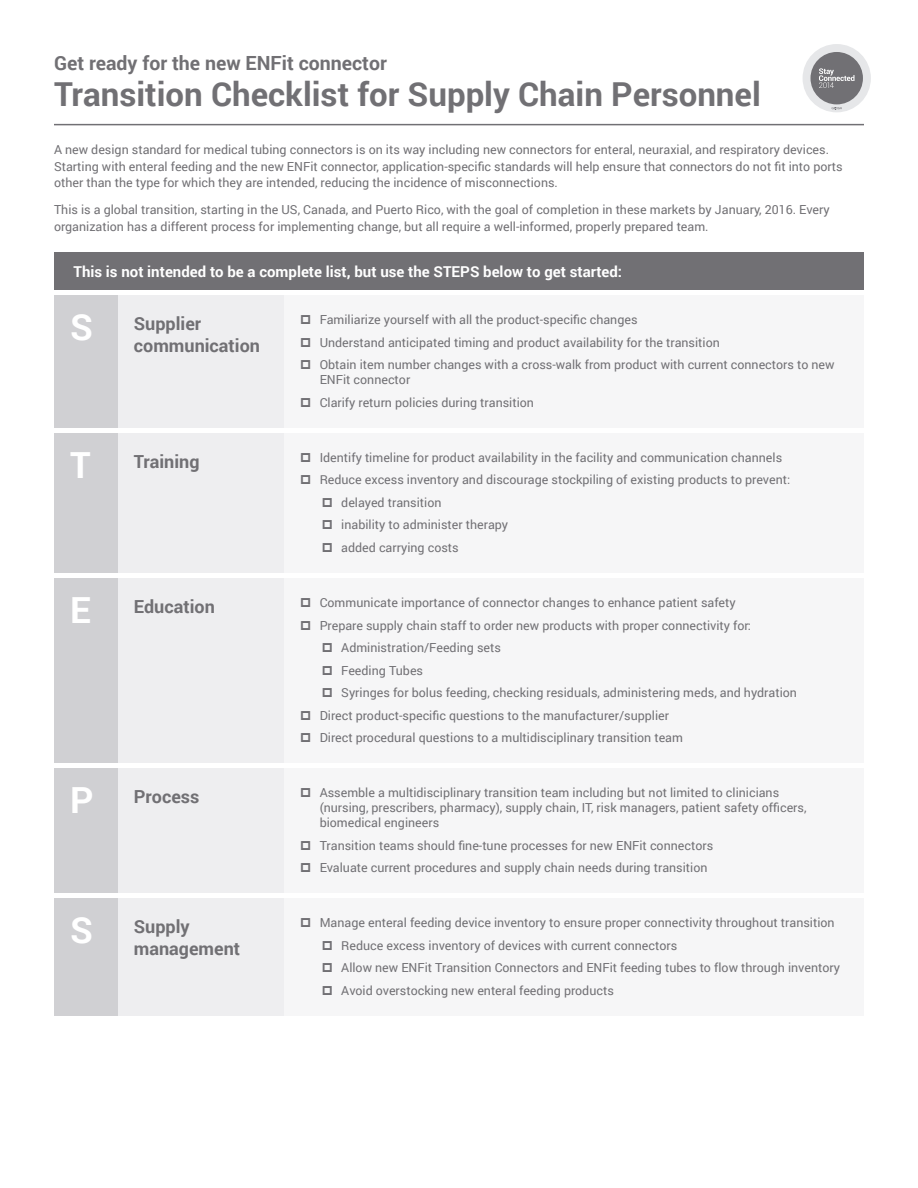
<style>
.page{position:relative;width:918px;height:1188px;background:#fff}
.page>*{position:absolute;margin:0;border:0;box-sizing:border-box;transform-origin:0 0}
.t1{font:700 36px "Roboto";color:#fff}
.t2{font:700 33px "Roboto";color:#717074}
.t3{font:700 19.5px "Roboto";color:#717074}
.t4{font:700 18px/21.6px "Roboto";color:#717074}
.t5{font:700 15px "Roboto";color:#fff}
.t6{font:12.45px/16.5px "Roboto";color:#717074}
</style>
<div class="page">
<div style="left:284px;top:433px;width:580px;height:139px;background:#f6f6f7"></div>
<div style="left:284px;top:578px;width:580px;height:185px;background:#f6f6f7"></div>
<div style="left:54px;top:252px;width:810px;height:38px;background:#717074"></div>
<div style="left:803px;top:44px;width:68px;height:68px;background:#e6e7e9;border-radius:50%"></div>
<div style="left:811px;top:52px;width:52px;height:52px;background:#717074;border-radius:50%"></div>
<svg style="left:819px;top:68px;width:36px;height:20px"></svg>
<svg style="left:832px;top:107px;width:10px;height:3px"></svg>
<hr style="left:54px;top:124px;width:810px;height:1px;background:#717074">
<div style="left:118px;top:295px;width:166px;height:132px;background:#eeeef0"></div>
<div style="left:118px;top:433px;width:166px;height:139px;background:#eeeef0"></div>
<div style="left:118px;top:578px;width:166px;height:185px;background:#eeeef0"></div>
<div style="left:54px;top:295px;width:64px;height:132px;background:#d0d0d3"></div>
<div style="left:54px;top:433px;width:64px;height:139px;background:#d0d0d3"></div>
<div style="left:54px;top:578px;width:64px;height:185px;background:#d0d0d3"></div>
<div style="left:284px;top:295px;width:580px;height:132px;background:#f6f6f7"></div>
<div style="left:284px;top:768px;width:580px;height:125px;background:#f6f6f7"></div>
<div style="left:118px;top:768px;width:166px;height:125px;background:#eeeef0"></div>
<div style="left:54px;top:768px;width:64px;height:125px;background:#d0d0d3"></div>
<div style="left:284px;top:898px;width:580px;height:117px;background:#f6f6f7"></div>
<div style="left:118px;top:898px;width:166px;height:117px;background:#eeeef0"></div>
<div style="left:54px;top:898px;width:64px;height:117px;background:#d0d0d3"></div>
<p class="t3" style="left:54px;top:49px;width:334px">Get ready for the new ENFit connector</p>
<p class="t2" style="left:54px;top:71px;width:708px">Transition Checklist for Supply Chain Personnel</p>
<p class="t6" style="left:54px;top:141px;width:790px">A new design standard for medical tubing connectors is on its way including new connectors for enteral, neuraxial, and respiratory devices.<br>Starting with enteral feeding and the new ENFit connector, application-specific standards will help ensure that connectors do not fit into ports other than the type for which they are intended, reducing the incidence of misconnections.</p>
<p class="t6" style="left:54px;top:201px;width:777px">This is a global transition, starting in the US, Canada, and Puerto Rico, with the goal of completion in these markets by January, 2016. Every organization has a different process for implementing change, but all require a well-informed, properly prepared team.</p>
<p class="t5" style="left:73px;top:261px;width:550px">This is not intended to be a complete list, but use the STEPS below to get started:</p>
<p class="t4" style="left:134px;top:312px;width:128px">Supplier communication</p>
<p class="t1" style="left:70px;top:302px;width:24px">S</p>
<p class="t6" style="left:320px;top:311px;width:319px">Familiarize yourself with all the product-specific changes</p>
<p class="t6" style="left:320px;top:334px;width:402px">Understand anticipated timing and product availability for the transition</p>
<p class="t6" style="left:320px;top:357px;width:516px;line-height:15px">Obtain item number changes with a cross-walk from product with current connectors to new<br>ENFit connector</p>
<p class="t6" style="left:320px;top:394px;width:216px">Clarify return policies during transition</p>
<p class="t1" style="left:70px;top:439px;width:22px">T</p>
<p class="t4" style="left:134px;top:450px;width:67px">Training</p>
<p class="t6" style="left:320px;top:449px;width:464px">Identify timeline for product availability in the facility and communication channels</p>
<p class="t6" style="left:320px;top:471px;width:472px">Reduce excess inventory and discourage stockpiling of existing products to prevent:</p>
<p class="t6" style="left:341px;top:494px;width:102px">delayed transition</p>
<p class="t6" style="left:341px;top:516px;width:168px">inability to administer therapy</p>
<p class="t6" style="left:341px;top:539px;width:119px">added carrying costs</p>
<p class="t1" style="left:70px;top:585px;width:22px">E</p>
<p class="t4" style="left:134px;top:595px;width:82px">Education</p>
<p class="t6" style="left:320px;top:594px;width:418px">Communicate importance of connector changes to enhance patient safety</p>
<p class="t6" style="left:320px;top:616px;width:433px">Prepare supply chain staff to order new products with proper connectivity for:</p>
<p class="t6" style="left:341px;top:639px;width:161px">Administration/Feeding sets</p>
<p class="t6" style="left:341px;top:661px;width:83px">Feeding Tubes</p>
<p class="t6" style="left:341px;top:684px;width:457px">Syringes for bolus feeding, checking residuals, administering meds, and hydration</p>
<p class="t6" style="left:320px;top:706px;width:351px">Direct product-specific questions to the manufacturer/supplier</p>
<p class="t6" style="left:320px;top:729px;width:365px">Direct procedural questions to a multidisciplinary transition team</p>
<p class="t1" style="left:70px;top:775px;width:25px">P</p>
<p class="t4" style="left:134px;top:785px;width:67px">Process</p>
<p class="t6" style="left:320px;top:785px;width:488px;line-height:15px">Assemble a multidisciplinary transition team including but not limited to clinicians (nursing, prescribers, pharmacy), supply chain, IT, risk managers, patient safety officers, biomedical engineers</p>
<p class="t6" style="left:320px;top:836px;width:395px">Transition teams should fine-tune processes for new ENFit connectors</p>
<p class="t6" style="left:320px;top:859px;width:389px">Evaluate current procedures and supply chain needs during transition</p>
<p class="t1" style="left:70px;top:905px;width:24px">S</p>
<p class="t4" style="left:134px;top:915px;width:108px">Supply management</p>
<p class="t6" style="left:320px;top:914px;width:516px">Manage enteral feeding device inventory to ensure proper connectivity throughout transition</p>
<p class="t6" style="left:341px;top:937px;width:338px">Reduce excess inventory of devices with current connectors</p>
<p class="t6" style="left:341px;top:959px;width:500px">Allow new ENFit Transition Connectors and ENFit feeding tubes to flow through inventory</p>
<p class="t6" style="left:341px;top:982px;width:274px">Avoid overstocking new enteral feeding products</p>
</div>
